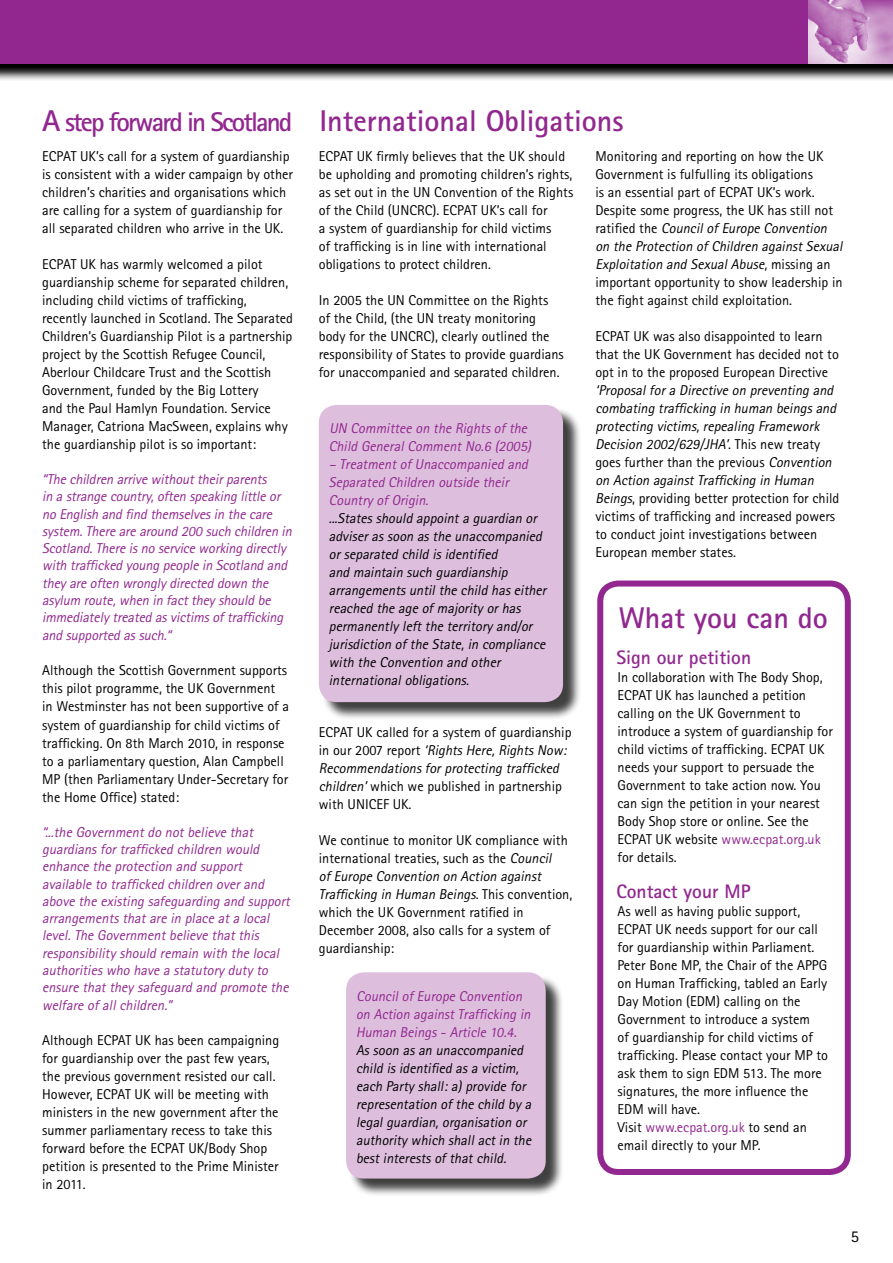
<style>
.page{position:relative;width:893px;height:1263px;background:#fff}
.page>*{position:absolute;margin:0;border:0;box-sizing:border-box;transform-origin:0 0}
.t1{font:700 30px "Rotis Sans Serif";color:#91278f}
.t2{font:700 19.5px "Rotis Sans Serif";color:#91278f}
.t3{font:16.5px "Rotis Sans Serif";color:#000}
.t4{font:14.25px/18px "Rotis Sans Serif";color:#000}
.t5{font:italic 14.25px/17.2px "Rotis Sans Serif";color:#91278f}
.t6{font:italic 14.25px/18px "Rotis Sans Serif";color:#000}
.s1{font-size:27px}
.s2{font-style:italic}
.s3{font-style:normal}
.s4{color:#91278f}
</style>
<div class="page">
<svg style="left:0;top:63px;width:892px;height:17px;background:#635d63"></svg>
<div style="left:0;top:0;width:892px;height:63px;background:#91278f"></div>
<img style="left:808px;top:0;width:84px;height:63px">
<div style="left:597px;top:580px;width:253px;height:594px;border:6px solid #91278f;border-radius:18px"></div>
<div style="left:321px;top:407px;width:260px;height:313px;background:#000;opacity:.75"></div>
<div style="left:319px;top:405px;width:244px;height:297px;background:#debedd;border-radius:18px"></div>
<div style="left:348px;top:974px;width:216px;height:222px;background:#000;opacity:.75"></div>
<div style="left:346px;top:972px;width:199px;height:206px;background:#debedd;border-radius:18px"></div>
<h1 class="t1" style="left:42px;top:102px;width:582px">A <span class="s1">step forward in Scotland</span> International Obligations</h1>
<p class="t4" style="left:42px;top:147px;width:252px">ECPAT UK’s call for a system of guardianship is consistent with a wider campaign by other children’s charities and organisations which are calling for a system of guardianship for all separated children who arrive in the UK.</p>
<p class="t4" style="left:42px;top:255px;width:252px">ECPAT UK has warmly welcomed a pilot guardianship scheme for separated children, including child victims of trafficking, recently launched in Scotland. The Separated Children’s Guardianship Pilot is a partnership project by the Scottish Refugee Council, Aberlour Childcare Trust and the Scottish Government, funded by the Big Lottery<br>and the Paul Hamlyn Foundation. Service Manager, Catriona MacSween, explains why the guardianship pilot is so important:</p>
<p class="t5" style="left:42px;top:470px;width:254px">“The children arrive withouttheirparents<br>in a strange country,often speaking little or no English and find themselvesin the care system.There are around 200 such children in Scotland.There isno service working directly with trafficked young people in Scotland and they are often wrongly directed down the asylum route,when in factthey should be immediately treated asvictimsoftrafficking and supported assuch.“</p>
<p class="t4" style="left:42px;top:661px;width:248px">Although the Scottish Government supports this pilot programme, the UK Government in Westminster has not been supportive of a system of guardianship for child victims of trafficking. On 8th March 2010, in response to a parliamentary question, Alan Campbell MP (then Parliamentary Under-Secretary for the Home Office) stated:</p>
<p class="t5" style="left:42px;top:823px;width:252px">“...the Governmentdo notbelieve that guardiansfortrafficked children would enhance the protection and support available to trafficked children overand above the existing safeguarding and support arrangementsthatare in place ata local level.The Governmentbelieve thatthis responsibility should remain with the local authoritieswho have a statutory duty to ensure thatthey safeguard and promote the welfare ofallchildren.”</p>
<p class="t4" style="left:42px;top:1030px;width:238px">Although ECPAT UK has been campaigning for guardianship over the past few years, the previous government resisted our call.<br>However, ECPAT UK will be meeting with ministers in the new government after the summer parliamentary recess to take this forward before the ECPAT UK/Body Shop petition is presented to the Prime Minister in 2011.</p>
<p class="t4" style="left:319px;top:147px;width:256px">ECPAT UK firmly believes that the UK should be upholding and promoting children’s rights, as set out in the UN Convention of the Rights of the Child (UNCRC). ECPAT UK’s call for<br>a system of guardianship for child victims<br>of trafficking is in line with international obligations to protect children.</p>
<p class="t4" style="left:319px;top:291px;width:246px">In 2005 the UN Committee on the Rights<br>of the Child, (the UN treaty monitoring body for the UNCRC), clearly outlined the responsibility of States to provide guardians for unaccompanied and separated children.</p>
<p class="t5" style="left:329px;top:419px;width:207px;line-height:18px">UN Committee on the Rightsofthe<br>Child GeneralCommentNo.6 (2005)</p>
<p class="t5" style="left:329px;top:455px;width:204px;line-height:18px">– TreatmentofUnaccompanied and<br>Separated Children outside their<br>Country ofOrigin.</p>
<p class="t6" style="left:329px;top:509px;width:222px">...Statesshould appointa guardian or adviserassoon asthe unaccompanied orseparated child isidentified<br>and maintain such guardianship arrangementsuntilthe child haseither reached the age ofmajority orhas permanently leftthe territory and/or jurisdiction ofthe State,in compliance with the Convention and other internationalobligations.</p>
<p class="t4" style="left:319px;top:723px;width:254px">ECPAT UK called for a system of guardianship i n o u r 2 007 re p o rt <span class="s2">‘RightsHere,RightsNow:<br>Recommendationsforprotecting trafficked children’</span>which we published in partnership with UNICEF UK.</p>
<p class="t4" style="left:319px;top:831px;width:255px">We continue to monitor UK compliance with international treaties, such as the <span class="s2">Council ofEurope Convention on Action against Trafficking in Human Beings</span>. T h i s c o n ve n t i o n , which the UK Government ratified in December 2008, also calls for a system of guardianship:</p>
<p class="t5" style="left:356px;top:986px;width:179px;line-height:18px">Council of Europe Convention on Action against Trafficking in<br>Human Beings - Article 10.4.</p>
<p class="t6" style="left:356px;top:1040px;width:179px">As soon as an unaccompanied child is identified as a victim, each Party shall: a) provide for representation of the child by a legal guardian, organisation or authority which shall act in the best interests of that child.</p>
<p class="t4" style="left:595px;top:147px;width:251px">Monitoring and reporting on how the UK Government is fulfulling its obligations<br>is an essential part of ECPAT UK’s work.<br>Despite some progress, the UK has still not ra t i fi e d t h e <span class="s2">CouncilofEurope Convention on the Protection ofChildren againstSexual Exploitation and SexualAbuse,</span>m i s s i n g a n important opportunity to show leadership in the fight against child exploitation.</p>
<p class="t4" style="left:595px;top:327px;width:245px">ECPAT UK was also disappointed to learn that the UK Government has decided not to opt in to the proposed European Directive</p>
<p class="t6" style="left:595px;top:381px;width:245px">‘Proposalfora Directive on preventing and combating trafficking in human beingsand protecting victims,repealing Framework Decision 2002/629/JHA’<span class="s3">. T h i s n e w t r e a ty goes further than the previous</span> Convention on Action againstTrafficking in Human Beings<span class="s3">, providing better protection for child victims of trafficking and increased powers to conduct joint investigations between European member states.</span></p>
<h1 class="t1" style="left:618px;top:598px;width:210px">What you can do</h1>
<h2 class="t2" style="left:616px;top:644px;width:136px">Sign our petition</h2>
<p class="t4" style="left:617px;top:667px;width:217px">In collaboration with The Body Shop, ECPAT UK has launched a petition calling on the UK Government to introduce a system of guardianship for child victims of trafficking. ECPAT UK needs your support to persuade the Government to take action now. You can sign the petition in your nearest Body Shop store or online. See the ECPAT UK website <span class="s4">www.ecpat.org.uk </span>for details.</p>
<h2 class="t2" style="left:616px;top:878px;width:135px">Contact your MP</h2>
<p class="t4" style="left:617px;top:901px;width:212px">As well as having public support,<br>ECPAT UK needs support for our call for guardianship within Parliament.<br>Peter Bone MP, the Chair of the APPG on Human Trafficking, tabled an Early<br>Day Motion (EDM) calling on the<br>Government to introduce a system<br>of guardianship for child victims of trafficking. Please contact your MP to ask them to sign EDM 513. The more signatures, the more influence the<br>EDM will have.<br>Visit <span class="s4">www.ecpat.org.uk</span> to send an email directly to your MP.</p>
<p class="t3" style="left:850px;top:1225px;width:10px">5</p>
</div>
